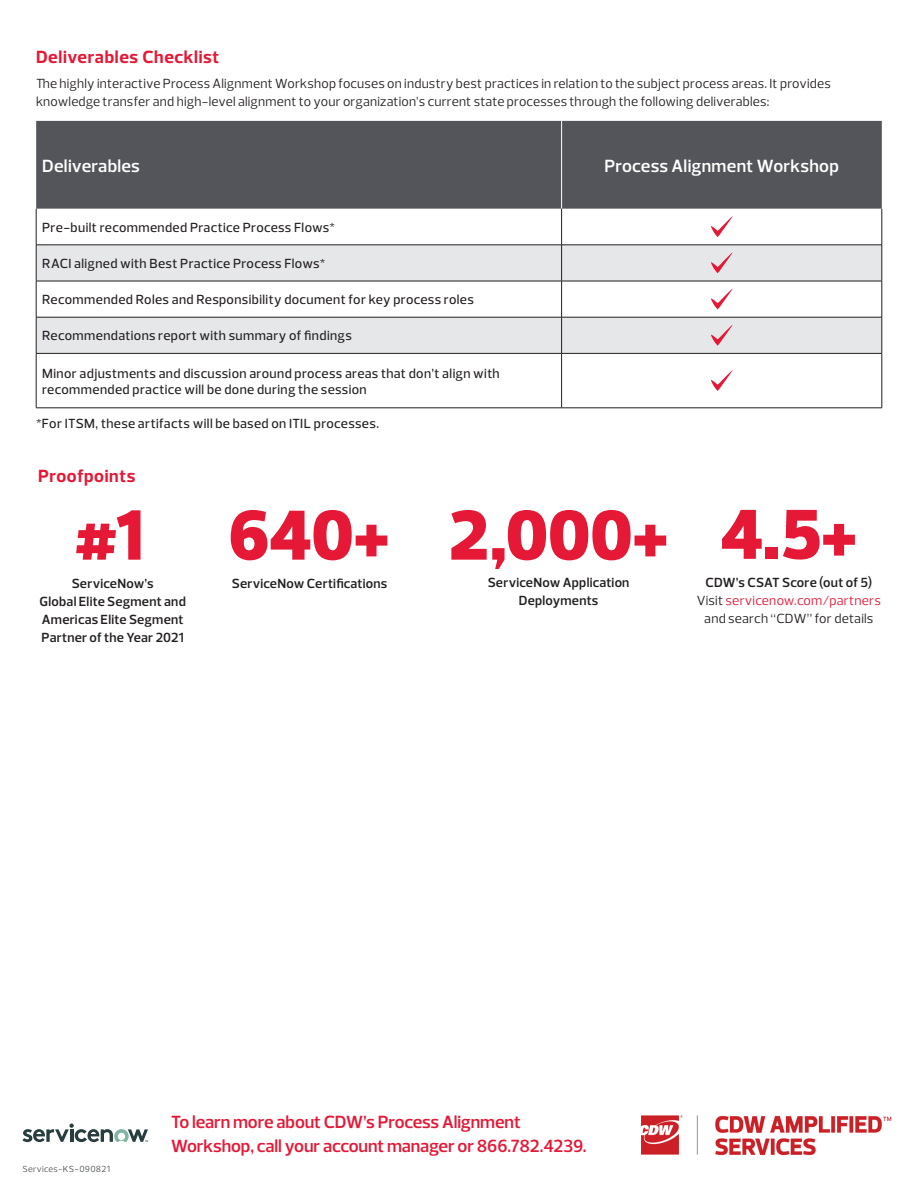
<style>
.page{position:relative;width:918px;height:1188px;background:#fff}
.page>*{position:absolute;margin:0;border:0;box-sizing:border-box;transform-origin:0 0}
.t1{font:900 72px "Prelo";letter-spacing:-.005em;color:#e51836}
.t2{font:600 18px/24px "Prelo";letter-spacing:-.01em;color:#e51836}
.t3{font:600 18px "Prelo";letter-spacing:.015em;color:#fff}
.Body{font:700 18px "Prelo";letter-spacing:.03em;color:#e51836}
.t4{font:500 13.5px/16.2px "Prelo";letter-spacing:.025em;color:#231f20}
.Body-2{font:13.5px/18px "Prelo";letter-spacing:.015em;color:#231f20}
.Body-3{font:600 13.5px/18px "Prelo";letter-spacing:.015em;color:#231f20;text-align:center}
.Body-4{font:9px "Prelo";letter-spacing:.03em;color:#54555a}
.s1{color:#e51836}
</style>
<div class="page">
<div style="left:36px;top:121px;width:846px;height:88px;background:#54555a"></div>
<svg style="left:37px;top:246px;width:845px;height:107px;fill:#e6e7e9"></svg>
<hr style="left:561px;top:121px;width:1px;height:88px;background:#fff">
<hr style="left:36px;top:209px;width:1px;height:36px;background:#231f20">
<hr style="left:561px;top:209px;width:1px;height:36px;background:#231f20">
<hr style="left:882px;top:209px;width:1px;height:36px;background:#231f20">
<hr style="left:36px;top:245px;width:526px;height:1px;background:#231f20">
<hr style="left:36px;top:245px;width:1px;height:36px;background:#231f20">
<hr style="left:562px;top:245px;width:320px;height:1px;background:#231f20">
<hr style="left:561px;top:245px;width:1px;height:36px;background:#231f20">
<hr style="left:882px;top:245px;width:1px;height:36px;background:#231f20">
<hr style="left:36px;top:281px;width:526px;height:1px;background:#231f20">
<hr style="left:36px;top:281px;width:1px;height:36px;background:#231f20">
<hr style="left:562px;top:281px;width:320px;height:1px;background:#231f20">
<hr style="left:561px;top:281px;width:1px;height:36px;background:#231f20">
<hr style="left:882px;top:281px;width:1px;height:36px;background:#231f20">
<hr style="left:36px;top:317px;width:526px;height:1px;background:#231f20">
<hr style="left:36px;top:317px;width:1px;height:36px;background:#231f20">
<hr style="left:562px;top:317px;width:320px;height:1px;background:#231f20">
<hr style="left:561px;top:317px;width:1px;height:36px;background:#231f20">
<hr style="left:882px;top:317px;width:1px;height:36px;background:#231f20">
<hr style="left:36px;top:353px;width:526px;height:1px;background:#231f20">
<hr style="left:36px;top:354px;width:1px;height:54px;background:#231f20">
<hr style="left:562px;top:353px;width:320px;height:1px;background:#231f20">
<hr style="left:561px;top:354px;width:1px;height:54px;background:#231f20">
<hr style="left:882px;top:354px;width:1px;height:54px;background:#231f20">
<hr style="left:36px;top:408px;width:526px;height:1px;background:#231f20">
<hr style="left:562px;top:408px;width:320px;height:1px;background:#231f20">
<svg style="left:711px;top:216px;width:22px;height:21px"></svg>
<svg style="left:711px;top:253px;width:22px;height:20px"></svg>
<svg style="left:711px;top:289px;width:22px;height:21px"></svg>
<svg style="left:711px;top:325px;width:22px;height:21px"></svg>
<svg style="left:711px;top:370px;width:22px;height:21px"></svg>
<img style="left:642px;top:1115px;width:249px;height:41px">
<svg style="left:23px;top:1124px;width:125px;height:18px"></svg>
<p class="Body" style="left:36px;top:46px;width:185px">Deliverables Checklist</p>
<p class="Body-2" style="left:36px;top:74px;width:796px">The highly interactive Process Alignment Workshop focuses on industry best practices in relation to the subject process areas. It provides knowledge transfer and high-level alignment to your organization’s current state processes through the following deliverables:</p>
<p class="t3" style="left:42px;top:154px;width:99px">Deliverables</p>
<p class="t3" style="left:605px;top:154px;width:236px">Process Alignment Workshop</p>
<p class="t4" style="left:42px;top:219px;width:294px">Pre-built recommended Practice Process Flows*</p>
<p class="t4" style="left:42px;top:255px;width:285px">RACI aligned with Best Practice Process Flows*</p>
<p class="t4" style="left:42px;top:292px;width:433px">Recommended Roles and Responsibility document for key process roles</p>
<p class="t4" style="left:42px;top:328px;width:311px">Recommendations report with summary of findings</p>
<p class="t4" style="left:42px;top:365px;width:459px">Minor adjustments and discussion around process areas that don’t align with recommended practice will be done during the session</p>
<p class="t4" style="left:36px;top:415px;width:345px">*For ITSM, these artifacts will be based on ITIL processes.</p>
<p class="Body" style="left:38px;top:464px;width:99px">Proofpoints</p>
<p class="t1" style="left:74px;top:491px;width:72px">#1</p>
<p class="Body-3" style="left:40px;top:574px;width:148px">ServiceNow’s<br>Global Elite Segment and<br>Americas Elite Segment<br>Partner of the Year 2021</p>
<p class="t1" style="left:229px;top:491px;width:162px">640+</p>
<p class="t1" style="left:449px;top:491px;width:221px">2,000+</p>
<p class="t1" style="left:721px;top:490px;width:138px">4.5+</p>
<p class="Body-3" style="left:232px;top:574px;width:157px">ServiceNow Certifications</p>
<p class="Body-3" style="left:488px;top:574px;width:143px">ServiceNow Application<br>Deployments</p>
<p class="Body-3" style="left:705px;top:574px;width:168px">CDW’s CSAT Score (out of 5)</p>
<p class="Body-2" style="left:697px;top:592px;width:185px;text-align:center">Visit <span class="s1">servicenow.com/partners </span>and search “CDW” for details</p>
<p class="Body-4" style="left:22px;top:1164px;width:89px">Services-KS-090821</p>
<h2 class="t2" style="left:171px;top:1110px;width:417px">To learn more about CDW’s Process Alignment<br>Workshop, call your account manager or 866.782.4239.</h2>
</div>
